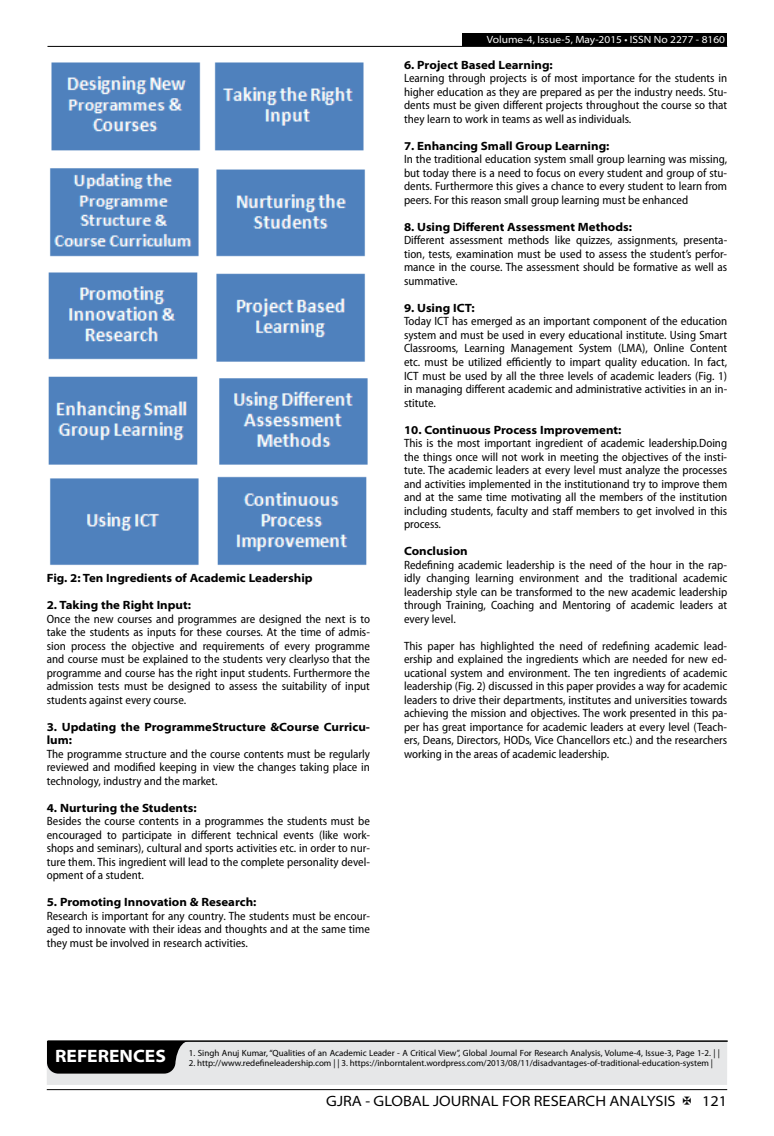
<style>
.page{position:relative;width:774px;height:1136px;background:#fff}
.page>*{position:absolute;margin:0;border:0;box-sizing:border-box;transform-origin:0 0}
.t1{font:700 semi-expanded 18px "Myriad Pro";color:#fff}
.t2{font:semi-expanded 15px "Myriad Pro";color:#000}
.t3{font:semi-condensed 12px/13.5px "Myriad Pro";color:#000;text-align:justify}
.t4{font:700 semi-expanded 12px/13.5px "Myriad Pro";color:#000}
.t5{font:semi-expanded 10.5px "Myriad Pro";color:#fff}
.t6{font:9px "Myriad Pro";color:#000}
</style>
<div class="page">
<hr style="left:47px;top:1089px;width:680px;height:1px;background:#000">
<div style="left:462px;top:33px;width:265px;height:13px;background:#000"></div>
<hr style="left:47px;top:46px;width:680px;height:1px;background:#000">
<img style="left:48px;top:62px;width:320px;height:503px">
<div style="left:47px;top:1040px;width:680px;height:44px;background:#e6e7e8"></div>
<hr style="left:48px;top:1040px;width:679px;height:1px;background:#000">
<svg style="left:47px;top:1040px;width:142px;height:33px"></svg>
<p class="t4" style="left:47px;top:571px;width:267px">Fig. 2: Ten Ingredients of Academic Leadership</p>
<p class="t4" style="left:47px;top:598px;width:146px">2. Taking the Right Input:</p>
<p class="t3" style="left:47px;top:612px;width:325px">Once the new courses and programmes are designed the next is to take the students as inputs for these courses. At the time of admis&shy;sion process the objective and requirements of every programme and course must be explained to the students very clearlyso that the programme and course has the right input students. Furthermore the admission tests must be designed to assess the suitability of input students against every course.</p>
<p class="t4" style="left:47px;top:720px;width:325px">3. Updating the ProgrammeStructure &amp;Course Curricu&shy;lum:</p>
<p class="t3" style="left:47px;top:747px;width:325px">The programme structure and the course contents must be regularly reviewed and modified keeping in view the changes taking place in technology, industry and the market.</p>
<p class="t4" style="left:47px;top:801px;width:151px">4. Nurturing the Students:</p>
<p class="t3" style="left:47px;top:814px;width:325px">Besides the course contents in a programmes the students must be encouraged to participate in different technical events (like work&shy;shops and seminars), cultural and sports activities etc. in order to nur&shy;ture them. This ingredient will lead to the complete personality devel&shy;opment of a student.</p>
<p class="t4" style="left:47px;top:895px;width:211px">5. Promoting Innovation &amp; Research:</p>
<p class="t3" style="left:47px;top:909px;width:325px">Research is important for any country. The students must be encour&shy;aged to innovate with their ideas and thoughts and at the same time they must be involved in research activities.</p>
<p class="t5" style="left:487px;top:34px;width:240px">Volume-4, Issue-5, May-2015 • ISSN No 2277 - 8160</p>
<p class="t4" style="left:404px;top:58px;width:150px">6. Project Based Learning:</p>
<p class="t3" style="left:404px;top:72px;width:325px">Learning through projects is of most importance for the students in higher education as they are prepared as per the industry needs. Stu&shy;dents must be given different projects throughout the course so that they learn to work in teams as well as individuals.</p>
<p class="t4" style="left:404px;top:139px;width:207px">7. Enhancing Small Group Learning:</p>
<p class="t3" style="left:404px;top:153px;width:325px">In the traditional education system small group learning was missing, but today there is a need to focus on every student and group of stu&shy;dents. Furthermore this gives a chance to every student to learn from peers. For this reason small group learning must be enhanced</p>
<p class="t4" style="left:404px;top:220px;width:230px">8. Using Different Assessment Methods:</p>
<p class="t3" style="left:404px;top:234px;width:325px">Different assessment methods like quizzes, assignments, presenta&shy;tion, tests, examination must be used to assess the student’s perfor&shy;mance in the course. The assessment should be formative as well as summative.</p>
<p class="t4" style="left:404px;top:301px;width:72px">9. Using ICT:</p>
<p class="t3" style="left:404px;top:315px;width:325px">Today ICT has emerged as an important component of the education system and must be used in every educational institute. Using Smart Classrooms, Learning Management System (LMA), Online Content etc. must be utilized efficiently to impart quality education. In fact, ICT must be used by all the three levels of academic leaders (Fig. 1) in managing different academic and administrative activities in an in&shy;stitute.</p>
<p class="t4" style="left:404px;top:423px;width:219px">10. Continuous Process Improvement:</p>
<p class="t3" style="left:404px;top:436px;width:325px">This is the most important ingredient of academic leadership.Doing the things once will not work in meeting the objectives of the insti&shy;tute. The academic leaders at every level must analyze the processes and activities implemented in the institutionand try to improve them and at the same time motivating all the members of the institution including students, faculty and staff members to get involved in this process.</p>
<p class="t4" style="left:404px;top:544px;width:65px">Conclusion</p>
<p class="t3" style="left:404px;top:558px;width:325px">Redefining academic leadership is the need of the hour in the rap&shy;idly changing learning environment and the traditional academic leadership style can be transformed to the new academic leadership through Training, Coaching and Mentoring of academic leaders at every level.</p>
<p class="t3" style="left:404px;top:639px;width:325px">This paper has highlighted the need of redefining academic lead&shy;ership and explained the ingredients which are needed for new ed&shy;ucational system and environment. The ten ingredients of academic leadership (Fig. 2) discussed in this paper provides a way for academic leaders to drive their departments, institutes and universities towards achieving the mission and objectives. The work presented in this pa&shy;per has great importance for academic leaders at every level (Teach&shy;ers, Deans, Directors, HODs, Vice Chancellors etc.) and the researchers working in the areas of academic leadership.</p>
<h1 class="t1" style="left:55px;top:1045px;width:112px">REFERENCES</h1>
<p class="t6" style="left:189px;top:1047px;width:533px">1. Singh Anuj Kumar, “Qualities of an Academic Leader - A Critical View”, Global Journal For Research Analysis, Volume-4, Issue-3, Page 1-2. | |</p>
<p class="t6" style="left:189px;top:1058px;width:526px">2. http://www.redefineleadership.com | | 3. https://inborntalent.wordpress.com/2013/08/11/disadvantages-of-traditional-education-system |</p>
<p class="t2" style="left:326px;top:1092px;width:351px">GJRA - GLOBAL JOURNAL FOR RESEARCH ANALYSIS</p>
<p class="t2" style="left:702px;top:1092px;width:27px">121</p>
</div>
